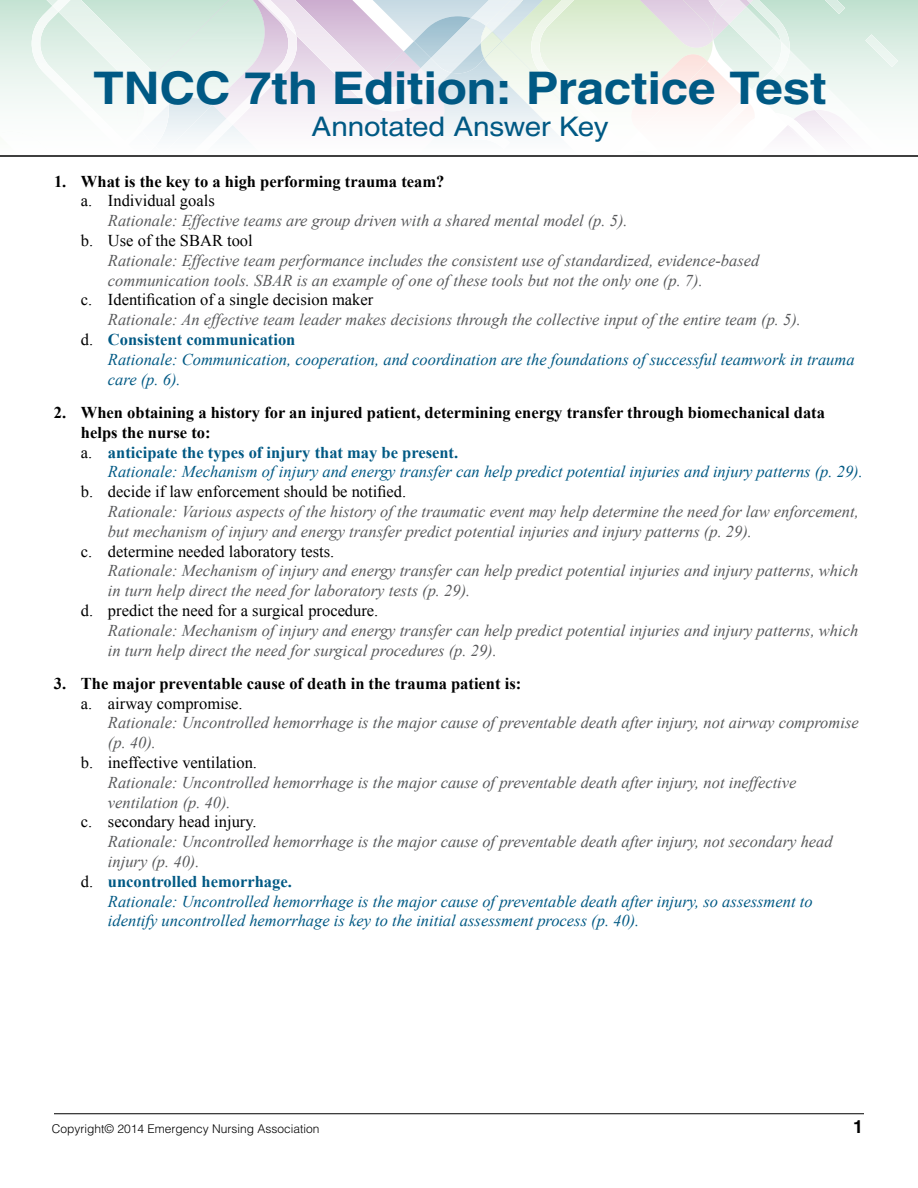
<style>
.page{position:relative;width:918px;height:1188px;background:#fff}
.page>*{position:absolute;margin:0;border:0;box-sizing:border-box;transform-origin:0 0}
.t1{font:700 45px "Helvetica LT Std";letter-spacing:-.005em;color:#005984;scale:1.1 1}
.t2{font:27px "Helvetica LT Std";letter-spacing:-.01em;color:#005984;scale:1.1 1}
.t3{font:700 18px "Helvetica LT Std";color:#000}
.t4{font:italic 16.5px/19.8px "Times New Roman";color:#58595b}
.t5{font:italic 16.5px/19.8px "Times New Roman";color:#005984}
.t6{font:16.5px "Times New Roman";color:#000}
.t7{font:700 16.5px/19.8px "Times New Roman";color:#000}
.t8{font:700 16.5px "Times New Roman";color:#005984}
.t9{font:300 12px "Helvetica LT Std";color:#000}
.s1{font-style:normal;color:#000}
.s2{font-weight:700;font-style:normal;color:#005984}
.s3{font-weight:400}
.s4{color:#005984}
.s5{font-weight:400;color:#000}
</style>
<div class="page">
<hr style="left:54px;top:1113px;width:810px;height:1px;background:#000">
<svg style="left:0;top:0;width:918px;height:139px"></svg>
<hr style="left:0;top:155px;width:918px;height:2px;background:#000">
<h1 class="t1" style="left:94px;top:60px;width:668px">TNCC 7th Edition: Practice Test</h1>
<h2 class="t2" style="left:312px;top:111px;width:271px">Annotated Answer Key</h2>
<p class="t7" style="left:54px;top:171px;width:392px">1. What is the key to a high performing trauma team?</p>
<p class="t6" style="left:81px;top:190px;width:135px">a. Individual goals</p>
<p class="t4" style="left:108px;top:210px;width:521px">Rationale: Effective teams are group driven with a shared mental model (p. 5).</p>
<p class="t6" style="left:81px;top:229px;width:173px">b. Use of the SBAR tool</p>
<p class="t4" style="left:108px;top:250px;width:653px">Rationale: Effective team performance includes the consistent use of standardized, evidence-based communication tools. SBAR is an example of one of these tools but not the only one (p. 7).</p>
<p class="t6" style="left:81px;top:289px;width:294px">c. Identification of a single decision maker</p>
<p class="t4" style="left:81px;top:309px;width:722px;text-indent:27px">Rationale: An effective team leader makes decisions through the collective input of the entire team (p. 5). <span class="s1">d.</span> <span class="s2">Consistent communication</span></p>
<p class="t5" style="left:108px;top:349px;width:748px">Rationale: Communication, cooperation, and coordination are the foundations of successful teamwork in trauma care (p. 6).</p>
<p class="t7" style="left:81px;top:402px;width:746px;text-indent:-27px">2. When obtaining a history for an injured patient, determining energy transfer through biomechanical data helps the nurse to:<br><span class="s3">a.</span> <span class="s4">anticipate the types of injury that may be present.</span></p>
<p class="t5" style="left:108px;top:462px;width:756px">Rationale: Mechanism of injury and energy transfer can help predict potential injuries and injury patterns (p. 29).</p>
<p class="t6" style="left:81px;top:481px;width:327px">b. decide if law enforcement should be notified.</p>
<p class="t4" style="left:108px;top:501px;width:752px">Rationale: Various aspects of the history of the traumatic event may help determine the need for law enforcement, but mechanism of injury and energy transfer predict potential injuries and injury patterns (p. 29).</p>
<p class="t6" style="left:81px;top:540px;width:255px">c. determine needed laboratory tests.</p>
<p class="t4" style="left:108px;top:561px;width:752px">Rationale: Mechanism of injury and energy transfer can help predict potential injuries and injury patterns, which in turn help direct the need for laboratory tests (p. 29).</p>
<p class="t6" style="left:81px;top:599px;width:299px">d. predict the need for a surgical procedure.</p>
<p class="t4" style="left:108px;top:620px;width:752px">Rationale: Mechanism of injury and energy transfer can help predict potential injuries and injury patterns, which in turn help direct the need for surgical procedures (p. 29).</p>
<p class="t7" style="left:54px;top:673px;width:469px">3. The major preventable cause of death in the trauma patient is:</p>
<p class="t6" style="left:81px;top:692px;width:163px">a. airway compromise.</p>
<p class="t4" style="left:108px;top:713px;width:752px">Rationale: Uncontrolled hemorrhage is the major cause of preventable death after injury, not airway compromise (p. 40).</p>
<p class="t6" style="left:81px;top:751px;width:178px">b. ineffective ventilation.</p>
<p class="t4" style="left:108px;top:772px;width:690px">Rationale: Uncontrolled hemorrhage is the major cause of preventable death after injury, not ineffective ventilation (p. 40).</p>
<p class="t6" style="left:81px;top:811px;width:177px">c. secondary head injury.</p>
<p class="t4" style="left:108px;top:831px;width:726px">Rationale: Uncontrolled hemorrhage is the major cause of preventable death after injury, not secondary head</p>
<p class="t4" style="left:108px;top:851px;width:93px">injury (p. 40).</p>
<p class="t8" style="left:81px;top:870px;width:212px"><span class="s5">d.</span> uncontrolled hemorrhage.</p>
<p class="t5" style="left:108px;top:891px;width:706px">Rationale: Uncontrolled hemorrhage is the major cause of preventable death after injury, so assessment to</p>
<p class="t5" style="left:108px;top:911px;width:533px">identify uncontrolled hemorrhage is key to the initial assessment process (p. 40).</p>
<p class="t9" style="left:52px;top:1122px;width:269px">Copyright© 2014 Emergency Nursing Association</p>
<p class="t3" style="left:853px;top:1116px;width:12px">1</p>
</div>
